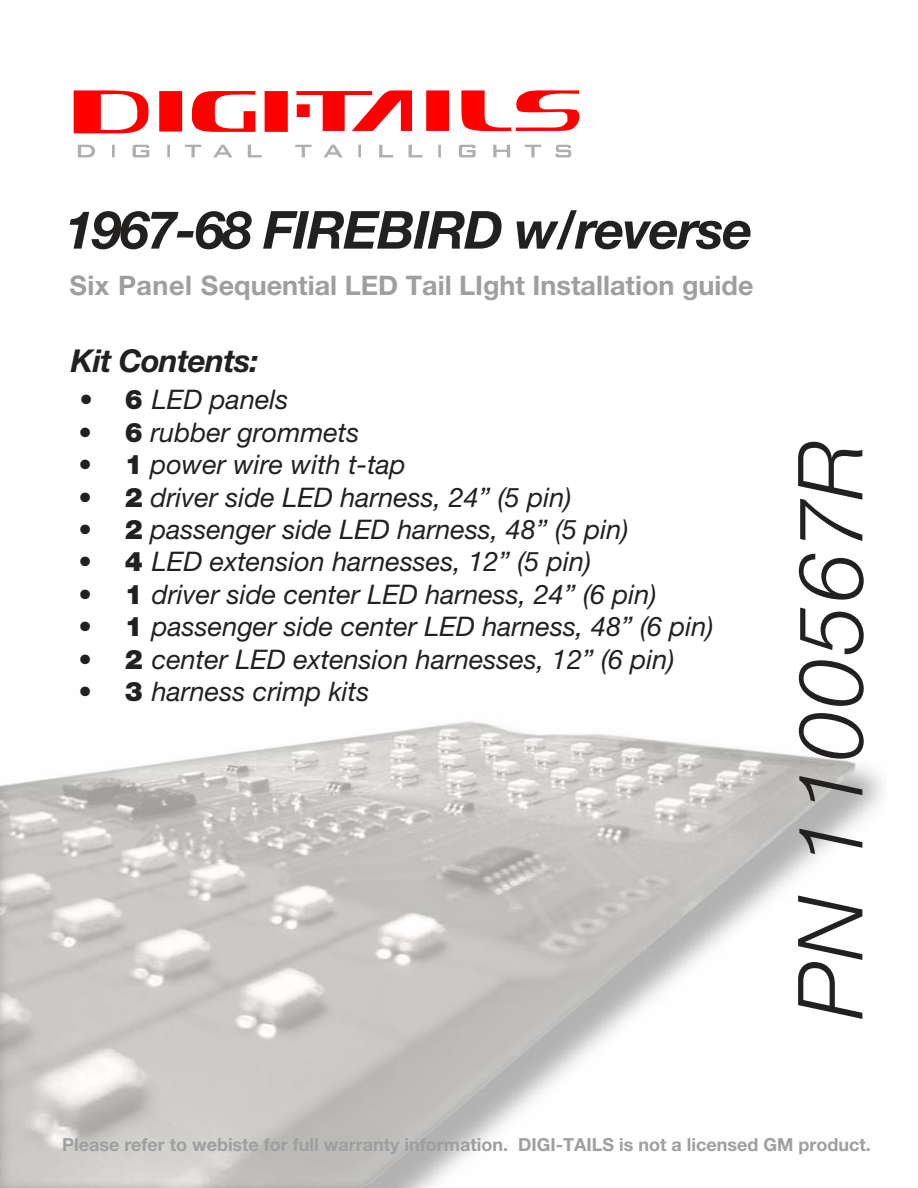
<style>
.page{position:relative;width:918px;height:1188px;background:#fff}
.page>*{position:absolute;margin:0;border:0;box-sizing:border-box;transform-origin:0 0}
.t1{font:italic 300 90px "Helvetica Neue";letter-spacing:.03em;color:#232020}
.t2{font:italic 700 52.5px "Helvetica Neue";letter-spacing:-.025em;color:#232020}
.t3{font:italic 700 31.5px "Helvetica Neue";letter-spacing:-.03em;color:#232020}
.t4{font:italic 27px/32.4px "Helvetica Neue";color:#232020}
.t5{font:700 27px "Helvetica Neue";color:#9d9fa1}
.t6{font:700 18px "Helvetica Neue";color:#9d9fa1}
.s1{font-weight:900;font-style:normal}
</style>
<div class="page">
<img style="left:0;top:721px;width:884px;height:467px">
<svg style="left:74px;top:90px;width:506px;height:43px"></svg>
<svg style="left:78px;top:145px;width:17px;height:12px"></svg>
<svg style="left:112px;top:145px;width:3px;height:12px"></svg>
<svg style="left:133px;top:145px;width:16px;height:12px"></svg>
<svg style="left:167px;top:145px;width:3px;height:12px"></svg>
<svg style="left:185px;top:145px;width:16px;height:12px"></svg>
<svg style="left:213px;top:145px;width:19px;height:12px"></svg>
<svg style="left:248px;top:145px;width:14px;height:12px"></svg>
<svg style="left:295px;top:145px;width:17px;height:12px"></svg>
<svg style="left:324px;top:145px;width:19px;height:12px"></svg>
<svg style="left:358px;top:145px;width:3px;height:12px"></svg>
<svg style="left:379px;top:145px;width:14px;height:12px"></svg>
<svg style="left:409px;top:145px;width:13px;height:12px"></svg>
<svg style="left:438px;top:145px;width:3px;height:12px"></svg>
<svg style="left:459px;top:145px;width:17px;height:12px"></svg>
<svg style="left:493px;top:145px;width:17px;height:12px"></svg>
<svg style="left:525px;top:145px;width:16px;height:12px"></svg>
<svg style="left:555px;top:145px;width:16px;height:12px"></svg>
<h2 class="t2" style="left:65px;top:197px;width:690px">1967-68 FIREBIRD w/reverse</h2>
<p class="t5" style="left:69px;top:268px;width:686px">Six Panel Sequential LED Tail LIght Installation guide</p>
<p class="t3" style="left:71px;top:341px;width:189px">Kit Contents:</p>
<p class="t4" style="left:80px;top:383px;width:210px">• <span class="s1">6</span> LED panels</p>
<p class="t4" style="left:78px;top:416px;width:283px">• <span class="s1">6</span> rubber grommets</p>
<p class="t4" style="left:78px;top:448px;width:329px">• <span class="s1">1</span> power wire with t-tap</p>
<p class="t4" style="left:78px;top:480px;width:495px">• <span class="s1">2</span> driver side LED harness, 24” (5 pin)</p>
<p class="t4" style="left:78px;top:513px;width:552px">• <span class="s1">2</span> passenger side LED harness, 48” (5 pin)</p>
<p class="t4" style="left:125px;top:545px;width:590px;text-indent:-46px">• <span class="s1">4</span> LED extension harnesses, 12” (5 pin)<br><span class="s1">1</span> driver side center LED harness, 24” (6 pin)<br><span class="s1">1</span> passenger side center LED harness, 48” (6 pin)<br><span class="s1">2</span> center LED extension harnesses, 12” (6 pin)<br><span class="s1">3</span> harness crimp kits</p>
<p class="t4" style="left:78px;top:578px;width:15px;text-align:justify">• • • •</p>
<h1 class="t1" style="left:777px;top:1019px;width:579px;rotate:-90deg">PN 1100567R</h1>
<p class="t6" style="left:62px;top:1133px;width:810px">Please refer to webiste for full warranty information. DIGI-TAILS is not a licensed GM product.</p>
</div>
